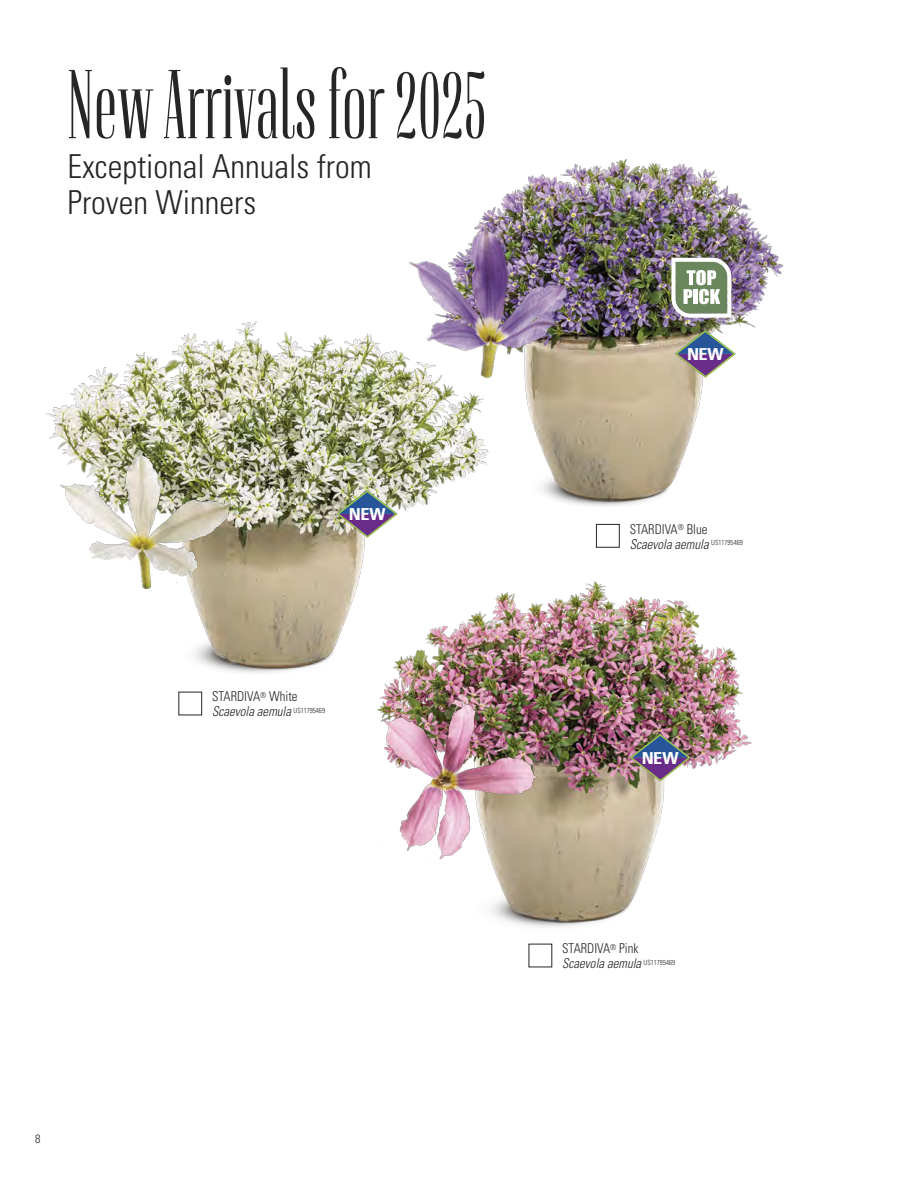
<style>
.page{position:relative;width:918px;height:1188px;background:#fff}
.page>*{position:absolute;margin:0;border:0;box-sizing:border-box;transform-origin:0 0}
.t1{font:97.5px "Flenja";color:#272526}
.t2{font:300 condensed 33px "Univers";color:#272526}
.t3{font:700 condensed 16.5px "Univers";letter-spacing:-.015em;color:#fff;scale:1.1 1}
.t4{font:italic 300 condensed 13.5px "Univers";color:#272526;scale:.95 1}
.t5{font:300 condensed 13.5px "Univers";color:#272526;scale:.95 1}
.t6{font:300 condensed 12px "Univers";color:#272526}
</style>
<div class="page">
<img style="left:503px;top:158px;width:281px;height:348px">
<img style="left:45px;top:321px;width:444px;height:352px">
<img style="left:373px;top:576px;width:379px;height:351px">
<img style="left:54px;top:452px;width:178px;height:140px">
<img style="left:375px;top:693px;width:169px;height:174px">
<img style="left:372px;top:197px;width:220px;height:209px">
<div style="left:596px;top:524px;width:23px;height:23px;border:1px solid #272526"></div>
<svg style="left:671px;top:258px;width:60px;height:60px"></svg>
<svg style="left:675px;top:330px;width:61px;height:48px"></svg>
<svg style="left:337px;top:490px;width:61px;height:48px;background:#8f8e9d"></svg>
<img style="left:630px;top:734px;width:61px;height:47px">
<p class="t1" style="left:68px;top:48px;width:421px">New Arrivals for 2025</p>
<p class="t2" style="left:68px;top:154px;width:306px">Exceptional Annuals from</p>
<p class="t2" style="left:68px;top:190px;width:190px">Proven Winners</p>
<p class="t3" style="left:349px;top:508px;width:35px">NEW</p>
<p class="t5" style="left:212px;top:692px;width:92px">STARDIVA<sup>®</sup> White</p>
<p class="t4" style="left:212px;top:707px;width:120px">Scaevola aemula <sup>U</sup> <sup>S</sup> <sup>1</sup> <sup>1</sup> <sup>7</sup> <sup>9</sup> <sup>54</sup> <sup>6</sup> <sup>9</sup></p>
<p class="t6" style="left:35px;top:1134px;width:7px">8</p>
<p class="t3" style="left:687px;top:348px;width:35px">NEW</p>
<p class="t5" style="left:630px;top:524px;width:83px">STARDIVA<sup>®</sup> Blue</p>
<p class="t4" style="left:630px;top:539px;width:121px">Scaevola aemula <sup>U</sup> <sup>S</sup> <sup>1</sup> <sup>1</sup> <sup>7</sup> <sup>9</sup> <sup>54</sup> <sup>6</sup> <sup>9</sup></p>
<p class="t3" style="left:642px;top:752px;width:35px">NEW</p>
<p class="t5" style="left:562px;top:944px;width:82px">STARDIVA<sup>®</sup> Pink</p>
<p class="t4" style="left:562px;top:959px;width:120px">Scaevola aemula <sup>U</sup> <sup>S</sup> <sup>1</sup> <sup>1</sup> <sup>7</sup> <sup>9</sup> <sup>54</sup> <sup>6</sup> <sup>9</sup></p>
</div>
